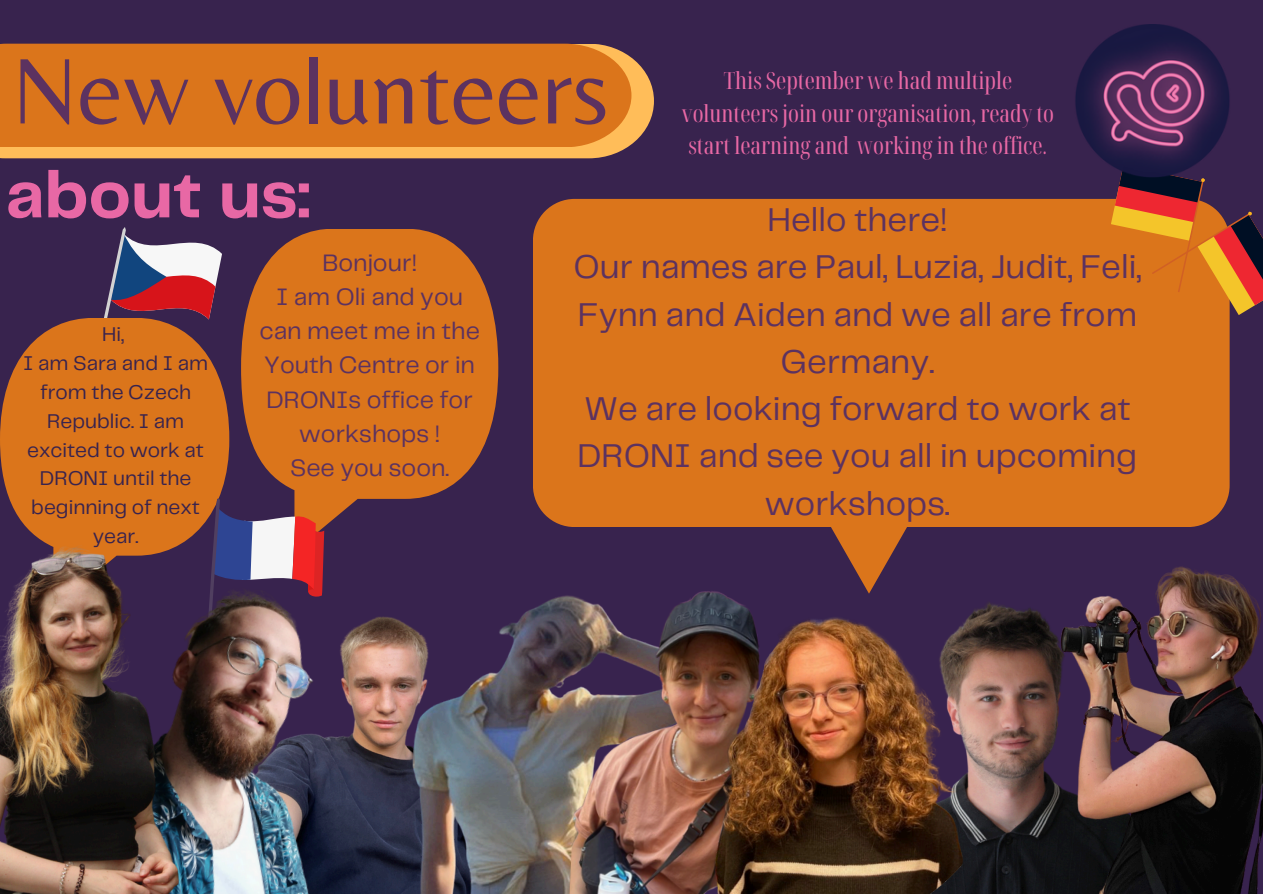
<style>
.page{position:relative;width:1263px;height:894px;background:#fff}
.page>*{position:absolute;margin:0;border:0;box-sizing:border-box;transform-origin:0 0}
.t1{font:96.75px "Belleza";color:#5c3260}
.t2{font:700 67.65px "Telegraf";color:#e868a5}
.t3{font:34.2px/47.2px "Telegraf";color:#5c3260;text-align:center}
.t4{font:24.75px/34px "Telegraf";color:#5c3260;text-align:center}
.t5{font:extra-condensed 23.55px/32.8px "Noto Serif Display";color:#e868a5;text-align:center}
.t6{font:20.7px/28.8px "Telegraf";color:#38234e;text-align:center}
</style>
<div class="page">
<div style="left:0;top:0;width:1263px;height:893px;background:#38234e"></div>
<svg style="left:0;top:57px;width:654px;height:101px;background:#e7aa57"></svg>
<div style="left:0;top:44px;width:631px;height:103px;background:#db751b"></div>
<img style="left:391px;top:617px;width:7px;height:276px">
<img style="left:398px;top:618px;width:123px;height:275px">
<img style="left:521px;top:591px;width:200px;height:302px">
<svg style="left:104px;top:227px;width:118px;height:91px"></svg>
<svg style="left:0;top:318px;width:229px;height:166px;background:#c66a21"></svg>
<img style="left:977px;top:603px;width:82px;height:290px">
<img style="left:654px;top:593px;width:323px;height:300px">
<img style="left:1059px;top:566px;width:204px;height:327px">
<svg style="left:241px;top:229px;width:257px;height:269px;background:#c86b20"></svg>
<img style="left:72px;top:463px;width:319px;height:430px">
<img style="left:0;top:484px;width:189px;height:409px">
<div style="left:533px;top:199px;width:697px;height:328px;background:#db751b"></div>
<svg style="left:735px;top:359px;width:268px;height:234px;fill:#db751b"></svg>
<svg style="left:1091px;top:178px;width:172px;height:151px;background:#b66027"></svg>
<img style="left:1075px;top:25px;width:155px;height:153px">
<p class="t1" style="left:12px;top:34px;width:598px">New volunteers</p>
<p class="t5" style="left:682px;top:63px;width:374px">This September we had multiple volunteers join our organisation, ready to start learning and working in the office.</p>
<p class="t2" style="left:5px;top:166px;width:306px">about us:</p>
<p class="t6" style="left:102px;top:321px;width:23px">Hi,</p>
<p class="t6" style="left:23px;top:349px;width:186px">I am Sara and I am from the Czech<br>Republic. I am excited to work at<br>DRONI until the beginning of next year.</p>
<p class="t4" style="left:259px;top:247px;width:222px">Bonjour!<br>I am Oli and you can meet me in the<br>Youth Centre or in<br>DRONIs office for workshops !<br>See you soon.</p>
<p class="t3" style="left:573px;top:198px;width:569px">Hello there!<br>Our names are Paul, Luzia, Judit, Feli,<br>Fynn and Aiden and we all are from<br>Germany.<br>We are looking forward to work at<br>DRONI and see you all in upcoming workshops.</p>
</div>
